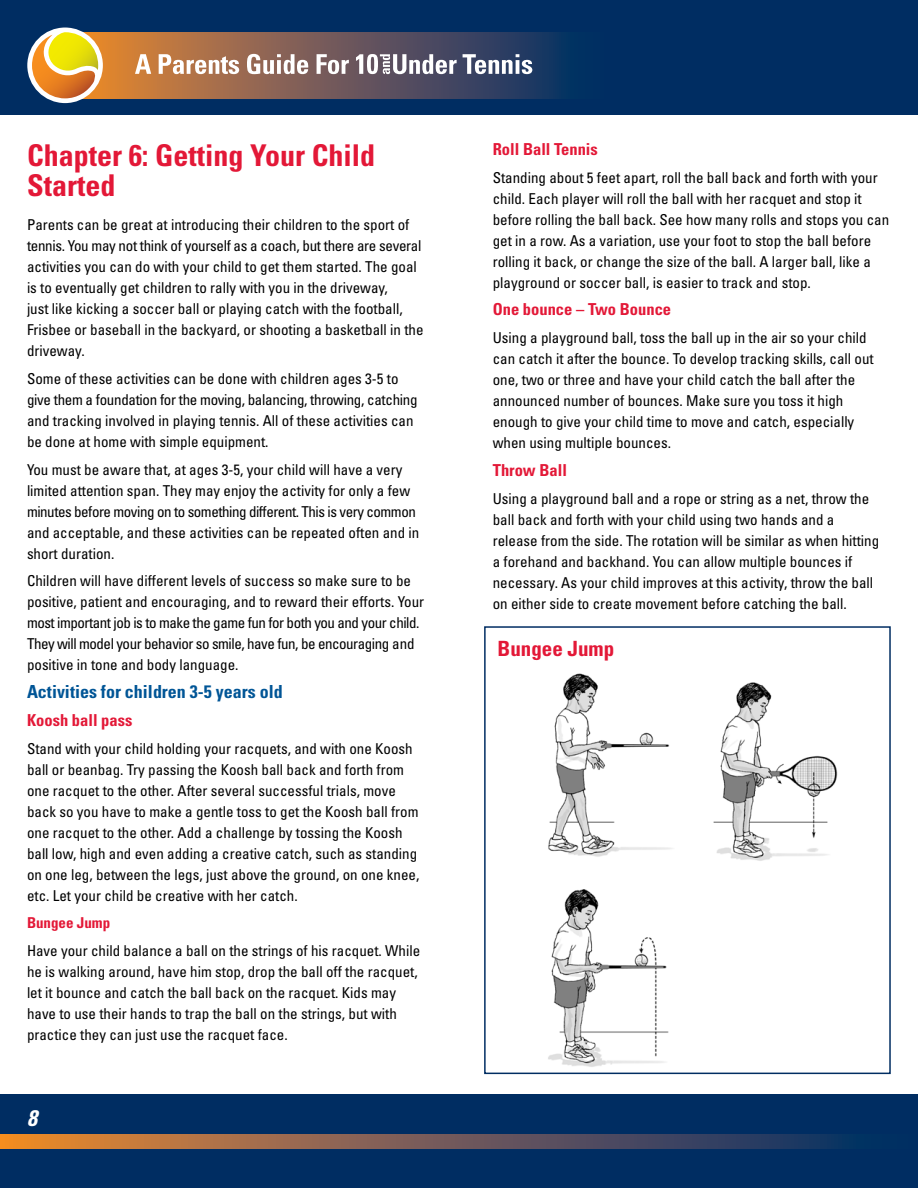
<style>
.page{position:relative;width:918px;height:1188px;background:#fff}
.page>*{position:absolute;margin:0;border:0;box-sizing:border-box;transform-origin:0 0}
.t1{font:700 condensed 30px/30px "Univers";color:#e31837}
.t2{font:italic 700 condensed 22.5px "Univers LT Std";color:#fff}
.t3{font:700 condensed 21px "Univers";color:#e31837}
.t4{font:700 condensed 18px "Univers";color:#005596}
.t5{font:700 condensed 16.5px "Univers";color:#e31837}
.t6{font:condensed 15px/21px "Univers";color:#000}
.t7{font:700 condensed 15px "Univers";color:#e31837}
</style>
<div class="page">
<div style="left:0;top:0;width:918px;height:115px;background:#002d62"></div>
<div style="left:0;top:1095px;width:918px;height:93px;background:#002d62"></div>
<svg style="left:103px;top:32px;width:456px;height:67px;background:#765b53"></svg>
<svg style="left:27px;top:28px;width:76px;height:75px;background:#caab5c"></svg>
<svg style="left:0;top:1135px;width:838px;height:13px;background:#7d5d51"></svg>
<svg style="left:135px;top:54px;width:397px;height:20px;background:#ad9e9c"></svg>
<img style="left:548px;top:673px;width:290px;height:394px">
<div style="left:484px;top:626px;width:407px;height:448px;border:2px solid #002d62"></div>
<div style="left:529px;top:864px;width:115px;height:21px;background:#fff"></div>
<h1 class="t1" style="left:27px;top:140px;width:350px">Chapter 6: Getting Your Child<br>Started</h1>
<p class="t6" style="left:27px;top:214px;width:398px">Parents can be great at introducing their children to the sport of tennis. You may not think of yourself as a coach, but there are several activities you can do with your child to get them started. The goal is to eventually get children to rally with you in the driveway,<br>just like kicking a soccer ball or playing catch with the football, Frisbee or baseball in the backyard, or shooting a basketball in the driveway.</p>
<p class="t6" style="left:27px;top:368px;width:392px">Some of these activities can be done with children ages 3-5 to give them a foundation for the moving, balancing, throwing, catching and tracking involved in playing tennis. All of these activities can be done at home with simple equipment.</p>
<p class="t6" style="left:27px;top:459px;width:394px">You must be aware that, at ages 3-5, your child will have a very limited attention span. They may enjoy the activity for only a few minutes before moving on to something different. This is very common and acceptable, and these activities can be repeated often and in short duration.</p>
<p class="t6" style="left:27px;top:570px;width:399px">Children will have different levels of success so make sure to be positive, patient and encouraging, and to reward their efforts. Your most important job is to make the game fun for both you and your child.<br>They will model your behavior so smile, have fun, be encouraging and positive in tone and body language.</p>
<p class="t4" style="left:27px;top:681px;width:257px">Activities for children 3-5 years old</p>
<p class="t5" style="left:27px;top:710px;width:107px">Koosh ball pass</p>
<p class="t6" style="left:27px;top:738px;width:394px">Stand with your child holding your racquets, and with one Koosh ball or beanbag. Try passing the Koosh ball back and forth from one racquet to the other. After several successful trials, move back so you have to make a gentle toss to get the Koosh ball from one racquet to the other. Add a challenge by tossing the Koosh ball low, high and even adding a creative catch, such as standing on one leg, between the legs, just above the ground, on one knee, etc. Let your child be creative with her catch.</p>
<p class="t7" style="left:27px;top:914px;width:85px">Bungee Jump</p>
<p class="t6" style="left:27px;top:940px;width:395px">Have your child balance a ball on the strings of his racquet. While he is walking around, have him stop, drop the ball off the racquet, let it bounce and catch the ball back on the racquet. Kids may have to use their hands to trap the ball on the strings, but with practice they can just use the racquet face.</p>
<h2 class="t2" style="left:27px;top:1105px;width:11px">8</h2>
<p class="t5" style="left:493px;top:139px;width:107px">Roll Ball Tennis</p>
<p class="t6" style="left:493px;top:167px;width:398px">Standing about 5 feet apart, roll the ball back and forth with your child. Each player will roll the ball with her racquet and stop it before rolling the ball back. See how many rolls and stops you can get in a row. As a variation, use your foot to stop the ball before rolling it back, or change the size of the ball. A larger ball, like a playground or soccer ball, is easier to track and stop.</p>
<p class="t5" style="left:493px;top:299px;width:180px">One bounce – Two Bounce</p>
<p class="t6" style="left:493px;top:327px;width:383px">Using a playground ball, toss the ball up in the air so your child can catch it after the bounce. To develop tracking skills, call out one, two or three and have your child catch the ball after the announced number of bounces. Make sure you toss it high enough to give your child time to move and catch, especially when using multiple bounces.</p>
<p class="t5" style="left:493px;top:460px;width:76px">Throw Ball</p>
<p class="t6" style="left:493px;top:488px;width:388px">Using a playground ball and a rope or string as a net, throw the ball back and forth with your child using two hands and a release from the side. The rotation will be similar as when hitting a forehand and backhand. You can allow multiple bounces if necessary. As your child improves at this activity, throw the ball on either side to create movement before catching the ball.</p>
<h3 class="t3" style="left:498px;top:636px;width:118px">Bungee Jump</h3>
</div>
